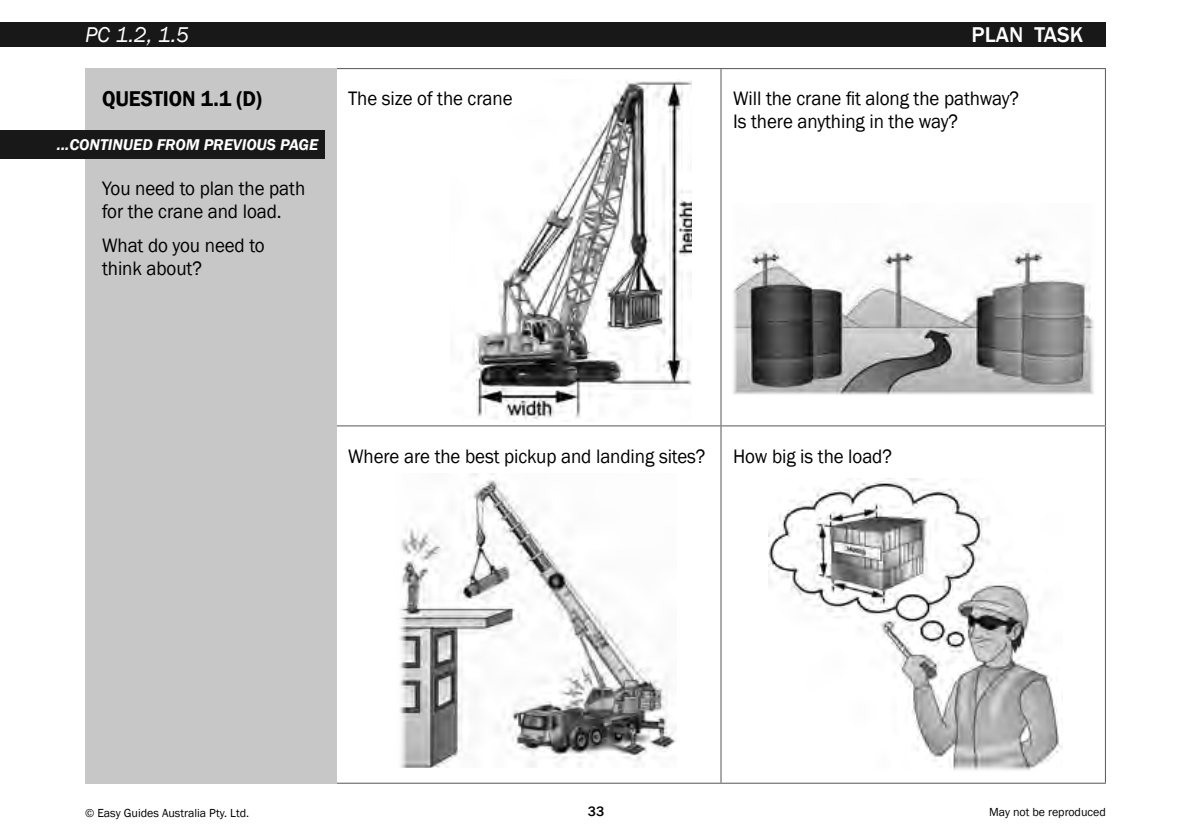
<style>
.page{position:relative;width:1191px;height:840px;background:#fff}
.page>*{position:absolute;margin:0;border:0;box-sizing:border-box;transform-origin:0 0}
.t1{font:600 22px "Franklin Gothic";letter-spacing:-.005em;color:#000;scale:.95 1}
.t2{font:italic 22px "Franklin Gothic";color:#fff}
.t3{font:500 22px "Franklin Gothic";color:#fff}
.t4{font:20px/22.8px "Franklin Gothic";letter-spacing:-.005em;color:#000;scale:.95 1}
.t5{font:italic 600 16px "Franklin Gothic";color:#fff}
.t6{font:500 14px "Franklin Gothic";color:#000}
.t7{font:12px "Franklin Gothic";color:#000}
</style>
<div class="page">
<div style="left:0;top:23px;width:1106px;height:24px;background:#181818"></div>
<hr style="left:336px;top:68px;width:385px;height:1px;background:#555">
<hr style="left:721px;top:68px;width:385px;height:1px;background:#555">
<hr style="left:720px;top:69px;width:1px;height:356px;background:#555">
<hr style="left:1105px;top:69px;width:1px;height:356px;background:#555">
<hr style="left:336px;top:425px;width:385px;height:1px;background:#555">
<hr style="left:721px;top:425px;width:385px;height:1px;background:#555">
<hr style="left:720px;top:426px;width:1px;height:356px;background:#555">
<hr style="left:1105px;top:426px;width:1px;height:356px;background:#555">
<hr style="left:336px;top:782px;width:385px;height:1px;background:#555">
<hr style="left:721px;top:782px;width:385px;height:1px;background:#555">
<img style="left:733px;top:244px;width:361px;height:151px">
<img style="left:471px;top:81px;width:220px;height:339px">
<img style="left:399px;top:473px;width:277px;height:293px">
<img style="left:768px;top:478px;width:294px;height:293px">
<div style="left:85px;top:68px;width:252px;height:715px;background:#c7c7c7"></div>
<div style="left:0;top:130px;width:325px;height:29px;background:#181818"></div>
<p class="t2" style="left:85px;top:21px;width:105px">PC 1.2, 1.5</p>
<p class="t1" style="left:102px;top:85px;width:170px">QUESTION 1.1 (D)</p>
<p class="t5" style="left:57px;top:134px;width:263px">...CONTINUED FROM PREVIOUS PAGE</p>
<p class="t4" style="left:102px;top:178px;width:215px">You need to plan the path for the crane and load.</p>
<p class="t4" style="left:102px;top:234px;width:173px">What do you need to think about?</p>
<p class="t3" style="left:971px;top:21px;width:113px">PLAN TASK</p>
<p class="t4" style="left:348px;top:87px;width:175px">The size of the crane</p>
<p class="t4" style="left:733px;top:87px;width:302px">Will the crane fit along the pathway?<br>Is there anything in the way?</p>
<p class="t4" style="left:348px;top:444px;width:378px">Where are the best pickup and landing sites?</p>
<p class="t4" style="left:733px;top:444px;width:169px">How big is the load?</p>
<p class="t7" style="left:85px;top:805px;width:166px">© Easy Guides Australia Pty. Ltd.</p>
<p class="t6" style="left:588px;top:802px;width:18px">33</p>
<p class="t7" style="left:989px;top:804px;width:118px">May not be reproduced</p>
</div>
